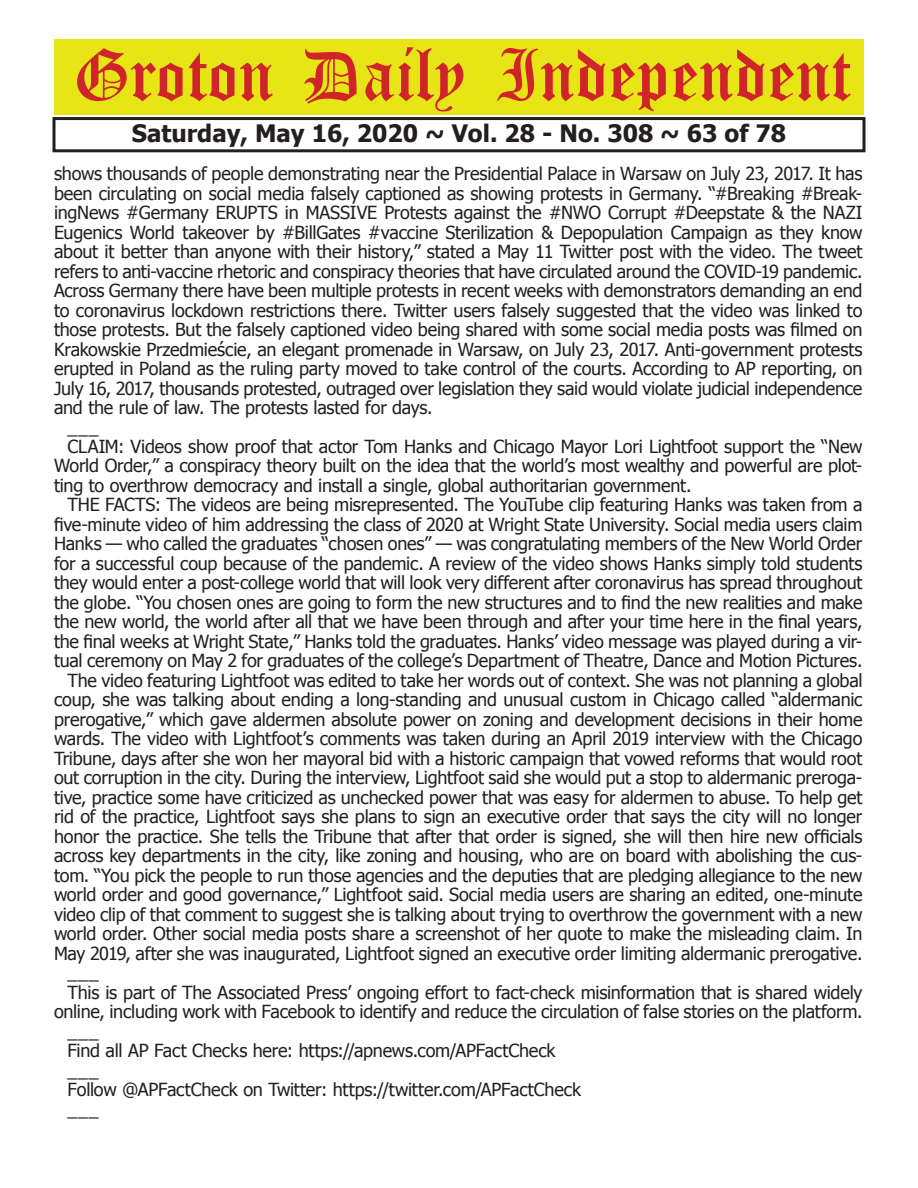
<style>
.page{position:relative;width:918px;height:1188px;background:#fff}
.page>*{position:absolute;margin:0;border:0;box-sizing:border-box;transform-origin:0 0}
.t1{font:54px "Old English Five";color:#d1232a}
.t2{font:700 24px "Tahoma";color:#231f20}
.t3{font:18px "Tahoma";letter-spacing:-.015em;color:#231f20}
</style>
<div class="page">
<div style="left:52px;top:117px;width:814px;height:35px;border:3px solid #231f20"></div>
<div style="left:54px;top:40px;width:810px;height:75px;background:#e7e515"></div>
<h1 class="t1" style="left:73px;top:50px;width:779px">Groton Daily Independent</h1>
<h2 class="t2" style="left:132px;top:116px;width:656px">Saturday, May 16, 2020 ~ Vol. 28 - No. 308 ~ 63 of 78</h2>
<p class="t3" style="left:54px;top:161px;width:810px">shows thousands of people demonstrating near the Presidential Palace in Warsaw on July 23, 2017. It has</p>
<p class="t3" style="left:54px;top:181px;width:810px">been circulating on social media falsely captioned as showing protests in Germany. “#Breaking #Break-</p>
<p class="t3" style="left:54px;top:200px;width:810px">ingNews #Germany ERUPTS in MASSIVE Protests against the #NWO Corrupt #Deepstate &amp; the NAZI</p>
<p class="t3" style="left:54px;top:220px;width:810px">Eugenics World takeover by #BillGates #vaccine Sterilization &amp; Depopulation Campaign as they know</p>
<p class="t3" style="left:54px;top:239px;width:810px">about it better than anyone with their history,” stated a May 11 Twitter post with the video. The tweet</p>
<p class="t3" style="left:54px;top:259px;width:810px">refers to anti-vaccine rhetoric and conspiracy theories that have circulated around the COVID-19 pandemic.</p>
<p class="t3" style="left:54px;top:278px;width:810px">Across Germany there have been multiple protests in recent weeks with demonstrators demanding an end</p>
<p class="t3" style="left:54px;top:298px;width:810px">to coronavirus lockdown restrictions there. Twitter users falsely suggested that the video was linked to</p>
<p class="t3" style="left:54px;top:317px;width:810px">those protests. But the falsely captioned video being shared with some social media posts was filmed on</p>
<p class="t3" style="left:54px;top:337px;width:810px">Krakowskie Przedmieście, an elegant promenade in Warsaw, on July 23, 2017. Anti-government protests</p>
<p class="t3" style="left:54px;top:356px;width:810px">erupted in Poland as the ruling party moved to take control of the courts. According to AP reporting, on</p>
<p class="t3" style="left:54px;top:376px;width:810px">July 16, 2017, thousands protested, outraged over legislation they said would violate judicial independence</p>
<p class="t3" style="left:54px;top:395px;width:380px">and the rule of law. The protests lasted for days.</p>
<p class="t3" style="left:68px;top:415px;width:33px">___</p>
<p class="t3" style="left:68px;top:434px;width:797px">CLAIM: Videos show proof that actor Tom Hanks and Chicago Mayor Lori Lightfoot support the “New</p>
<p class="t3" style="left:54px;top:454px;width:810px">World Order,” a conspiracy theory built on the idea that the world’s most wealthy and powerful are plot-</p>
<p class="t3" style="left:54px;top:473px;width:639px">ting to overthrow democracy and install a single, global authoritarian government.</p>
<p class="t3" style="left:68px;top:493px;width:796px">THE FACTS: The videos are being misrepresented. The YouTube clip featuring Hanks was taken from a</p>
<p class="t3" style="left:54px;top:512px;width:810px">five-minute video of him addressing the class of 2020 at Wright State University. Social media users claim</p>
<p class="t3" style="left:54px;top:532px;width:810px">Hanks — who called the graduates “chosen ones” — was congratulating members of the New World Order</p>
<p class="t3" style="left:54px;top:551px;width:810px">for a successful coup because of the pandemic. A review of the video shows Hanks simply told students</p>
<p class="t3" style="left:54px;top:571px;width:810px">they would enter a post-college world that will look very different after coronavirus has spread throughout</p>
<p class="t3" style="left:54px;top:590px;width:810px">the globe. “You chosen ones are going to form the new structures and to find the new realities and make</p>
<p class="t3" style="left:54px;top:610px;width:810px">the new world, the world after all that we have been through and after your time here in the final years,</p>
<p class="t3" style="left:54px;top:629px;width:810px">the final weeks at Wright State,” Hanks told the graduates. Hanks’ video message was played during a vir-</p>
<p class="t3" style="left:54px;top:649px;width:810px">tual ceremony on May 2 for graduates of the college’s Department of Theatre, Dance and Motion Pictures.</p>
<p class="t3" style="left:68px;top:668px;width:797px">The video featuring Lightfoot was edited to take her words out of context. She was not planning a global</p>
<p class="t3" style="left:54px;top:688px;width:810px">coup, she was talking about ending a long-standing and unusual custom in Chicago called “aldermanic</p>
<p class="t3" style="left:54px;top:707px;width:810px">prerogative,” which gave aldermen absolute power on zoning and development decisions in their home</p>
<p class="t3" style="left:54px;top:727px;width:810px">wards. The video with Lightfoot’s comments was taken during an April 2019 interview with the Chicago</p>
<p class="t3" style="left:54px;top:746px;width:810px">Tribune, days after she won her mayoral bid with a historic campaign that vowed reforms that would root</p>
<p class="t3" style="left:54px;top:766px;width:810px">out corruption in the city. During the interview, Lightfoot said she would put a stop to aldermanic preroga-</p>
<p class="t3" style="left:54px;top:785px;width:810px">tive, practice some have criticized as unchecked power that was easy for aldermen to abuse. To help get</p>
<p class="t3" style="left:54px;top:805px;width:810px">rid of the practice, Lightfoot says she plans to sign an executive order that says the city will no longer</p>
<p class="t3" style="left:54px;top:824px;width:810px">honor the practice. She tells the Tribune that after that order is signed, she will then hire new officials</p>
<p class="t3" style="left:54px;top:844px;width:810px">across key departments in the city, like zoning and housing, who are on board with abolishing the cus-</p>
<p class="t3" style="left:54px;top:863px;width:810px">tom. “You pick the people to run those agencies and the deputies that are pledging allegiance to the new</p>
<p class="t3" style="left:54px;top:883px;width:810px">world order and good governance,” Lightfoot said. Social media users are sharing an edited, one-minute</p>
<p class="t3" style="left:54px;top:902px;width:810px">video clip of that comment to suggest she is talking about trying to overthrow the government with a new</p>
<p class="t3" style="left:54px;top:922px;width:810px">world order. Other social media posts share a screenshot of her quote to make the misleading claim. In</p>
<p class="t3" style="left:54px;top:941px;width:810px">May 2019, after she was inaugurated, Lightfoot signed an executive order limiting aldermanic prerogative.</p>
<p class="t3" style="left:68px;top:961px;width:33px">___</p>
<p class="t3" style="left:68px;top:980px;width:797px">This is part of The Associated Press’ ongoing effort to fact-check misinformation that is shared widely</p>
<p class="t3" style="left:54px;top:1000px;width:810px">online, including work with Facebook to identify and reduce the circulation of false stories on the platform.</p>
<p class="t3" style="left:68px;top:1019px;width:33px">___</p>
<p class="t3" style="left:68px;top:1039px;width:490px">Find all AP Fact Checks here: https://apnews.com/APFactCheck</p>
<p class="t3" style="left:68px;top:1058px;width:33px">___</p>
<p class="t3" style="left:68px;top:1078px;width:515px">Follow @APFactCheck on Twitter: https://twitter.com/APFactCheck</p>
<p class="t3" style="left:68px;top:1097px;width:33px">___</p>
</div>
